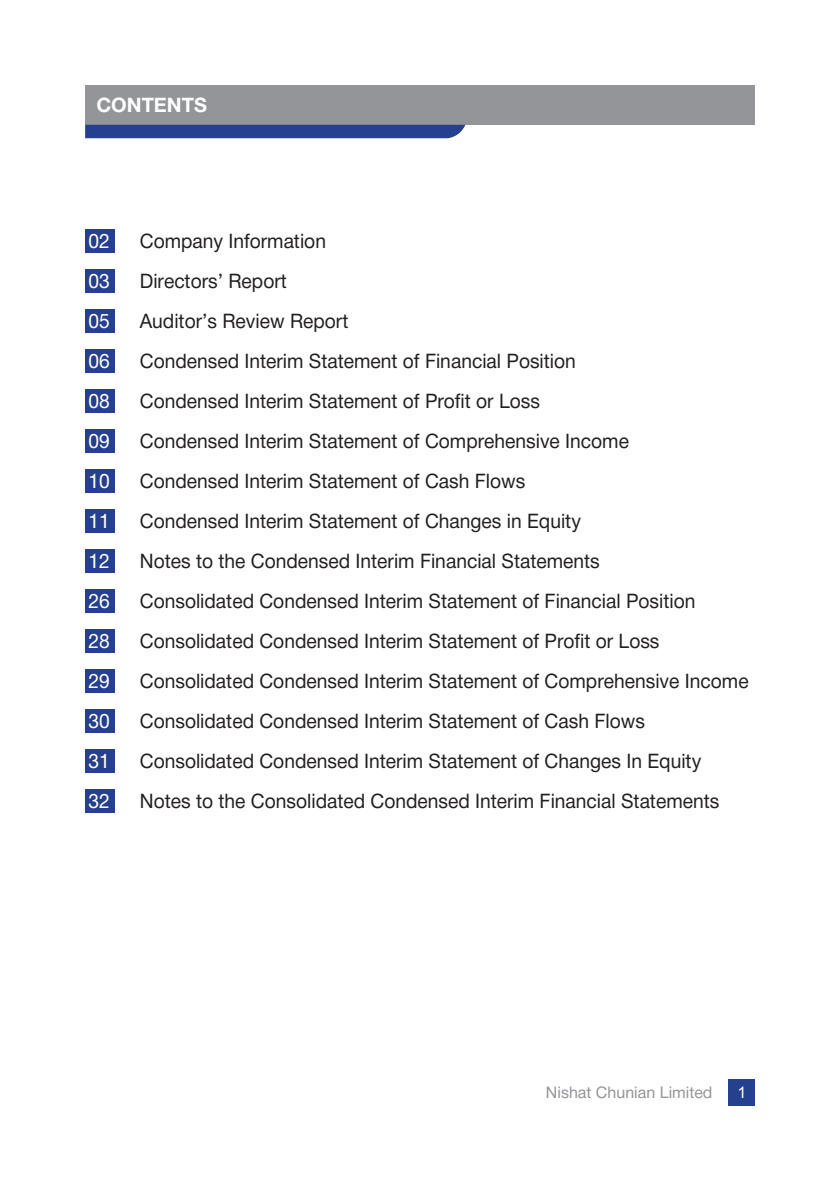
<style>
.page{position:relative;width:840px;height:1191px;background:#fff}
.page>*{position:absolute;margin:0;border:0;box-sizing:border-box;transform-origin:0 0}
.t1{font:20px "Helvetica Neue";color:#231f20;scale:.96 1}
.t2{font:20px "Helvetica Neue";color:#fff;scale:.96 1}
.t3{font:700 20px "Helvetica Neue";color:#fff}
.t4{font:16px "Helvetica Neue";color:#939598}
.t5{font:16px "Arial";color:#fff}
</style>
<div class="page">
<div style="left:85px;top:229px;width:30px;height:24px;background:#25408f"></div>
<div style="left:85px;top:269px;width:30px;height:24px;background:#25408f"></div>
<div style="left:85px;top:309px;width:30px;height:24px;background:#25408f"></div>
<div style="left:85px;top:349px;width:30px;height:24px;background:#25408f"></div>
<div style="left:85px;top:389px;width:30px;height:24px;background:#25408f"></div>
<div style="left:85px;top:429px;width:30px;height:24px;background:#25408f"></div>
<div style="left:85px;top:469px;width:30px;height:24px;background:#25408f"></div>
<div style="left:85px;top:509px;width:30px;height:24px;background:#25408f"></div>
<div style="left:85px;top:549px;width:30px;height:24px;background:#25408f"></div>
<div style="left:85px;top:589px;width:30px;height:24px;background:#25408f"></div>
<div style="left:85px;top:629px;width:30px;height:24px;background:#25408f"></div>
<div style="left:85px;top:669px;width:30px;height:24px;background:#25408f"></div>
<div style="left:85px;top:709px;width:30px;height:24px;background:#25408f"></div>
<div style="left:85px;top:749px;width:30px;height:23px;background:#25408f"></div>
<div style="left:85px;top:789px;width:30px;height:23px;background:#25408f"></div>
<div style="left:728px;top:1079px;width:26px;height:27px;background:#25408f"></div>
<div style="left:85px;top:85px;width:669px;height:40px;background:#939598"></div>
<div style="left:85px;top:125px;width:380px;height:13px;background:#25408f"></div>
<p class="t3" style="left:96px;top:89px;width:112px">CONTENTS</p>
<p class="t2" style="left:88px;top:226px;width:24px">02</p>
<p class="t1" style="left:140px;top:226px;width:195px">Company Information</p>
<p class="t2" style="left:88px;top:266px;width:24px">03</p>
<p class="t1" style="left:140px;top:266px;width:154px">Directors’ Report</p>
<p class="t2" style="left:88px;top:306px;width:24px">05</p>
<p class="t1" style="left:140px;top:306px;width:219px">Auditor’s Review Report</p>
<p class="t2" style="left:88px;top:346px;width:24px">06</p>
<p class="t1" style="left:140px;top:346px;width:455px">Condensed Interim Statement of Financial Position</p>
<p class="t2" style="left:88px;top:386px;width:24px">08</p>
<p class="t1" style="left:140px;top:386px;width:418px">Condensed Interim Statement of Profit or Loss</p>
<p class="t2" style="left:88px;top:426px;width:24px">09</p>
<p class="t1" style="left:140px;top:426px;width:511px">Condensed Interim Statement of Comprehensive Income</p>
<p class="t2" style="left:88px;top:466px;width:24px">10</p>
<p class="t1" style="left:140px;top:466px;width:403px">Condensed Interim Statement of Cash Flows</p>
<p class="t2" style="left:88px;top:506px;width:24px">11</p>
<p class="t1" style="left:140px;top:506px;width:461px">Condensed Interim Statement of Changes in Equity</p>
<p class="t2" style="left:88px;top:546px;width:24px">12</p>
<p class="t1" style="left:140px;top:546px;width:480px">Notes to the Condensed Interim Financial Statements</p>
<p class="t2" style="left:88px;top:586px;width:24px">26</p>
<p class="t1" style="left:140px;top:586px;width:580px">Consolidated Condensed Interim Statement of Financial Position</p>
<p class="t2" style="left:88px;top:626px;width:24px">28</p>
<p class="t1" style="left:140px;top:626px;width:542px">Consolidated Condensed Interim Statement of Profit or Loss</p>
<p class="t2" style="left:88px;top:666px;width:24px">29</p>
<p class="t1" style="left:140px;top:666px;width:635px">Consolidated Condensed Interim Statement of Comprehensive Income</p>
<p class="t2" style="left:88px;top:706px;width:24px">30</p>
<p class="t1" style="left:140px;top:706px;width:527px">Consolidated Condensed Interim Statement of Cash Flows</p>
<p class="t2" style="left:88px;top:746px;width:24px">31</p>
<p class="t1" style="left:140px;top:746px;width:586px">Consolidated Condensed Interim Statement of Changes In Equity</p>
<p class="t2" style="left:88px;top:786px;width:24px">32</p>
<p class="t1" style="left:140px;top:786px;width:605px">Notes to the Consolidated Condensed Interim Financial Statements</p>
<p class="t4" style="left:545px;top:1080px;width:168px">Nishat Chunian Limited</p>
<p class="t5" style="left:737px;top:1082px;width:10px">1</p>
</div>
